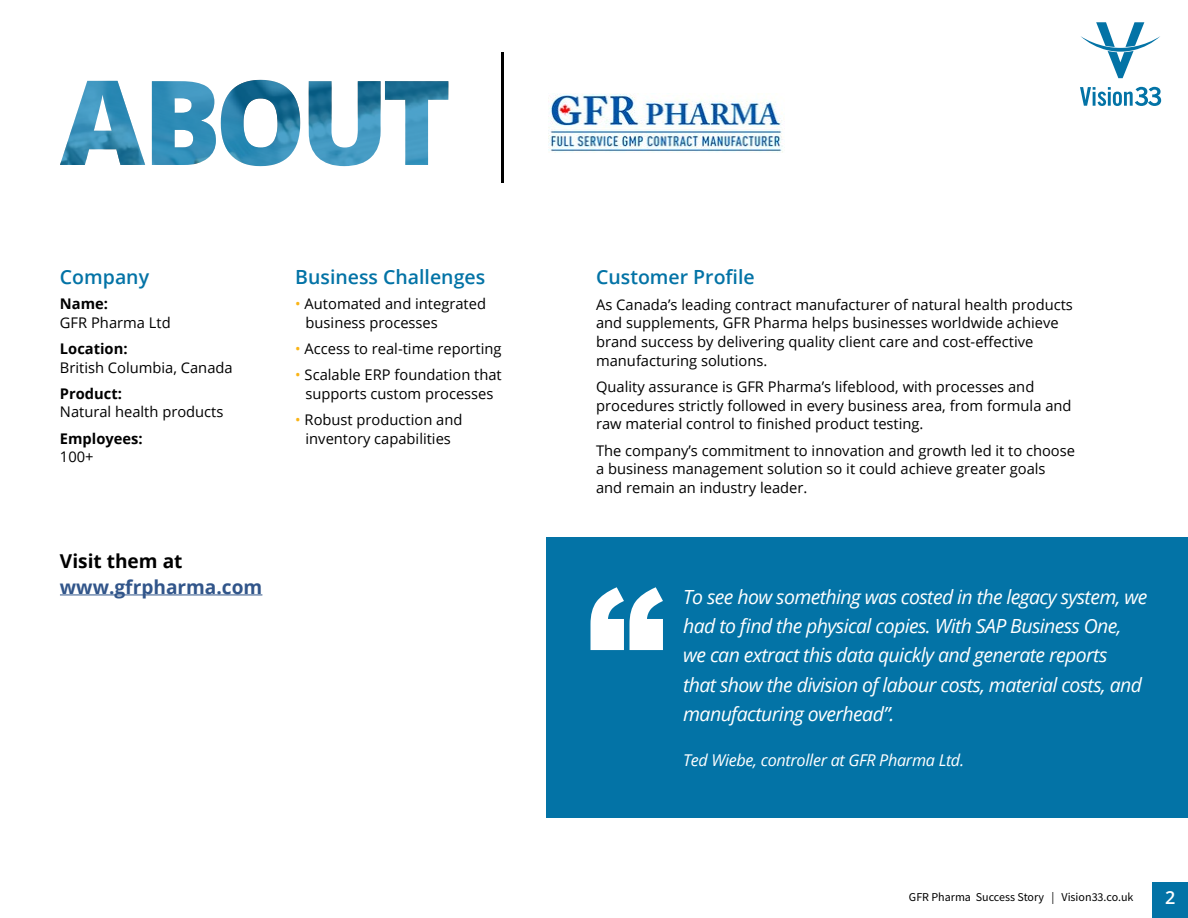
<style>
.page{position:relative;width:1188px;height:918px;background:#fff}
.page>*{position:absolute;margin:0;border:0;box-sizing:border-box;transform-origin:0 0}
.t1{font:900 157.5px "Arial";color:#fff}
.t2{font:italic 19.5px/29.2px "Open Sans";letter-spacing:-.03em;color:#fff}
.t3{font:600 19.5px "Open Sans";color:#0373a6}
.t4{font:700 19.05px "Open Sans";color:#31558a}
.t5{font:700 19.05px "Open Sans";color:#000}
.t6{font:600 18px "Open Sans";color:#fff}
.t7{font:italic 16.2px "Open Sans";letter-spacing:-.02em;color:#fff}
.t8{font:14.7px/18.8px "Open Sans";color:#000}
.t9{font:700 14.7px "Open Sans";color:#000}
.t10{font:12px "Source Sans Pro";color:#000}
.s1{color:#fab416}
</style>
<div class="page">
<svg style="left:60px;top:80px;width:388px;height:86px"></svg>
<div style="left:1152px;top:882px;width:36px;height:36px;background:#0373a6"></div>
<svg style="left:1081px;top:22px;width:79px;height:56px"></svg>
<svg style="left:1080px;top:87px;width:81px;height:19px"></svg>
<hr style="left:60px;top:594px;width:202px;height:1px;background:#31558a">
<hr style="left:501px;top:52px;width:3px;height:130px;background:#000">
<div style="left:546px;top:538px;width:642px;height:280px;background:#0373a6"></div>
<img style="left:549px;top:93px;width:234px;height:60px">
<h2 class="t3" style="left:60px;top:263px;width:91px">Company</h2>
<p class="t9" style="left:60px;top:293px;width:50px">Name:</p>
<p class="t8" style="left:60px;top:313px;width:112px">GFR Pharma Ltd</p>
<p class="t9" style="left:60px;top:338px;width:69px">Location:</p>
<p class="t8" style="left:60px;top:358px;width:174px">British Columbia, Canada</p>
<p class="t9" style="left:60px;top:383px;width:64px">Product:</p>
<p class="t8" style="left:60px;top:402px;width:165px">Natural health products</p>
<p class="t9" style="left:60px;top:428px;width:84px">Employees:</p>
<p class="t8" style="left:60px;top:447px;width:35px">100+</p>
<h2 class="t3" style="left:295px;top:263px;width:191px">Business Challenges</h2>
<p class="t8" style="left:306px;top:294px;width:182px;text-indent:-10px"><span class="s1">•</span> Automated and integrated business processes</p>
<p class="t8" style="left:295px;top:339px;width:208px"><span class="s1">•</span> Access to real-time reporting</p>
<p class="t8" style="left:295px;top:365px;width:208px;text-align:center"><span class="s1">•</span> Scalable ERP foundation that supports custom processes</p>
<p class="t8" style="left:295px;top:410px;width:169px;text-align:center"><span class="s1">•</span> Robust production and inventory capabilities</p>
<p class="t5" style="left:60px;top:548px;width:124px">Visit them at</p>
<p class="t4" style="left:60px;top:573px;width:204px">www.gfrpharma.com</p>
<h2 class="t3" style="left:596px;top:263px;width:160px">Customer Profile</h2>
<p class="t8" style="left:596px;top:295px;width:478px">As Canada’s leading contract manufacturer of natural health products and supplements, GFR Pharma helps businesses worldwide achieve brand success by delivering quality client care and cost-effective manufacturing solutions.</p>
<p class="t8" style="left:596px;top:377px;width:477px">Quality assurance is GFR Pharma’s lifeblood, with processes and procedures strictly followed in every business area, from formula and raw material control to finished product testing.</p>
<p class="t8" style="left:596px;top:440px;width:481px">The company’s commitment to innovation and growth led it to choose a business management solution so it could achieve greater goals and remain an industry leader.</p>
<h1 class="t1" style="left:586px;top:531px;width:80px">“</h1>
<p class="t2" style="left:683px;top:582px;width:466px">To see how something was costed in the legacy system, we had to find the physical copies. With SAP Business One, we can extract this data quickly and generate reports<br>that show the division of labour costs, material costs, and manufacturing overhead”.</p>
<p class="t7" style="left:683px;top:749px;width:282px">Ted Wiebe, controller at GFR Pharma Ltd.</p>
<p class="t10" style="left:909px;top:889px;width:226px">GFR Pharma Success Story | Vision33.co.uk</p>
<p class="t6" style="left:1165px;top:885px;width:12px">2</p>
</div>
